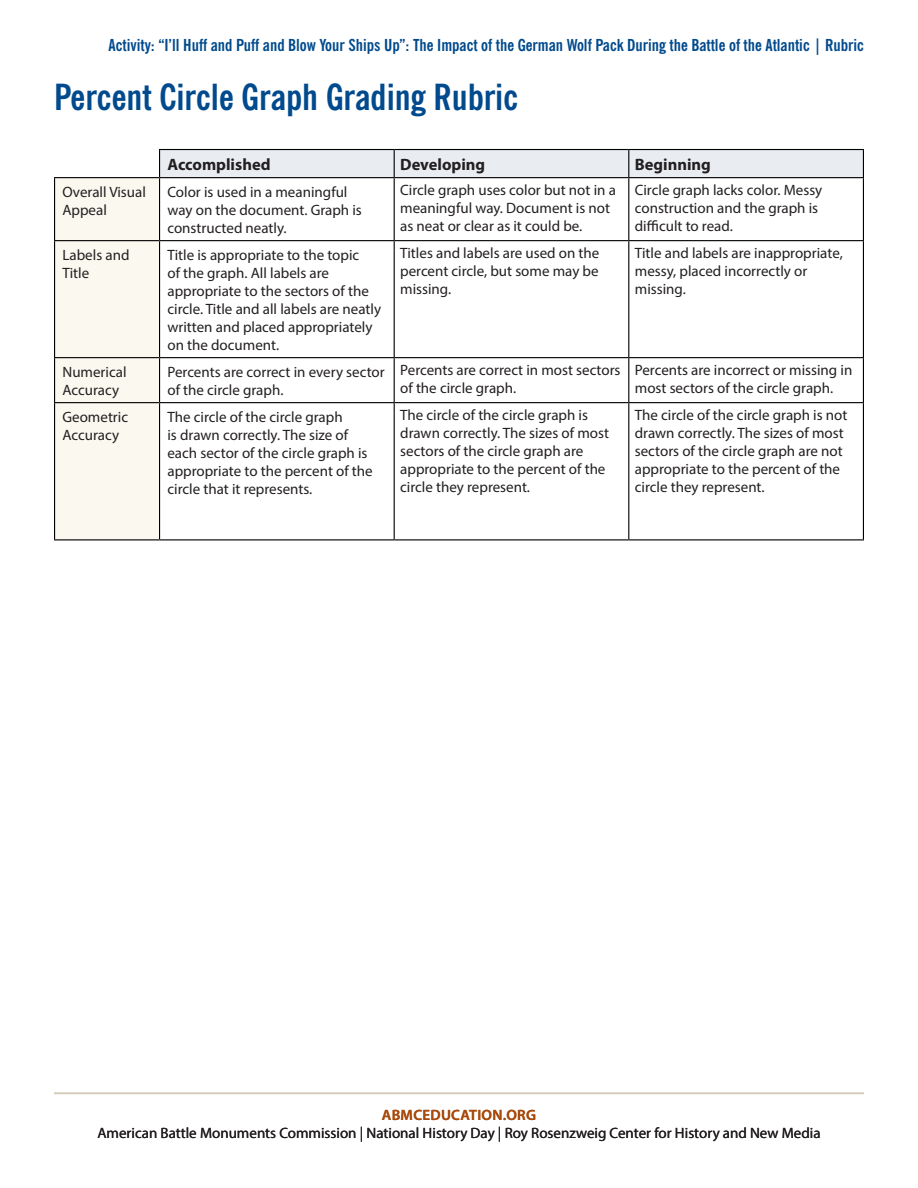
<style>
.page{position:relative;width:918px;height:1188px;background:#fff}
.page>*{position:absolute;margin:0;border:0;box-sizing:border-box;transform-origin:0 0}
.t1{font:700 condensed 36px "News Gothic BT";color:#004a8d}
.t2{font:700 condensed 16.5px "News Gothic BT";color:#004a8d}
.t3{font:700 16.5px "Myriad Pro";color:#231f20}
.t4{font:15px/18px "Myriad Pro";color:#231f20}
.t5{font:600 15px "Myriad Pro";letter-spacing:.02em;color:#a84b0d}
</style>
<div class="page">
<hr style="left:54px;top:1093px;width:810px;height:1px;background:#d2cbb8">
<hr style="left:159px;top:149px;width:235px;height:1px;background:#000">
<hr style="left:394px;top:149px;width:235px;height:1px;background:#000">
<hr style="left:629px;top:149px;width:235px;height:1px;background:#000">
<hr style="left:54px;top:177px;width:106px;height:1px;background:#000">
<hr style="left:54px;top:240px;width:106px;height:1px;background:#000">
<hr style="left:54px;top:357px;width:106px;height:1px;background:#000">
<hr style="left:54px;top:402px;width:106px;height:1px;background:#000">
<hr style="left:54px;top:539px;width:106px;height:1px;background:#000">
<hr style="left:54px;top:178px;width:1px;height:62px;background:#000">
<hr style="left:54px;top:241px;width:1px;height:116px;background:#000">
<hr style="left:54px;top:358px;width:1px;height:44px;background:#000">
<hr style="left:54px;top:403px;width:1px;height:136px;background:#000">
<svg style="left:55px;top:150px;width:809px;height:390px"></svg>
<hr style="left:159px;top:178px;width:1px;height:62px;background:#000">
<hr style="left:394px;top:178px;width:1px;height:62px;background:#000">
<hr style="left:628px;top:178px;width:1px;height:62px;background:#000">
<hr style="left:863px;top:178px;width:1px;height:62px;background:#000">
<hr style="left:159px;top:241px;width:1px;height:116px;background:#000">
<hr style="left:394px;top:241px;width:1px;height:116px;background:#000">
<hr style="left:628px;top:241px;width:1px;height:116px;background:#000">
<hr style="left:863px;top:241px;width:1px;height:116px;background:#000">
<hr style="left:159px;top:358px;width:1px;height:44px;background:#000">
<hr style="left:394px;top:358px;width:1px;height:44px;background:#000">
<hr style="left:628px;top:358px;width:1px;height:44px;background:#000">
<hr style="left:863px;top:358px;width:1px;height:44px;background:#000">
<hr style="left:159px;top:403px;width:1px;height:136px;background:#000">
<hr style="left:394px;top:403px;width:1px;height:136px;background:#000">
<hr style="left:628px;top:403px;width:1px;height:136px;background:#000">
<hr style="left:863px;top:403px;width:1px;height:136px;background:#000">
<p class="t2" style="left:109px;top:35px;width:757px">Activity: “I’ll Huff and Puff and Blow Your Ships Up”: The Impact of the German Wolf Pack During the Battle of the Atlantic | Rubric</p>
<h1 class="t1" style="left:54px;top:75px;width:466px">Percent Circle Graph Grading Rubric</h1>
<p class="t3" style="left:167px;top:153px;width:105px">Accomplished</p>
<p class="t3" style="left:400px;top:153px;width:87px">Developing</p>
<p class="t3" style="left:635px;top:153px;width:78px">Beginning</p>
<p class="t4" style="left:62px;top:183px;width:85px">Overall Visual<br>Appeal</p>
<p class="t4" style="left:167px;top:183px;width:196px">Color is used in a meaningful way on the document. Graph is constructed neatly.</p>
<p class="t4" style="left:400px;top:181px;width:217px">Circle graph uses color but not in a meaningful way. Document is not as neat or clear as it could be.</p>
<p class="t4" style="left:635px;top:181px;width:189px">Circle graph lacks color. Messy construction and the graph is difficult to read.</p>
<p class="t4" style="left:62px;top:246px;width:69px">Labels and<br>Title</p>
<p class="t4" style="left:167px;top:246px;width:215px">Title is appropriate to the topic<br>of the graph. All labels are appropriate to the sectors of the circle. Title and all labels are neatly written and placed appropriately on the document.</p>
<p class="t4" style="left:400px;top:244px;width:201px;text-align:justify">Titles and labels are used on the percent circle, but some may be missing.</p>
<p class="t4" style="left:635px;top:244px;width:209px">Title and labels are inappropriate, messy, placed incorrectly or missing.</p>
<p class="t4" style="left:62px;top:363px;width:66px">Numerical<br>Accuracy</p>
<p class="t4" style="left:167px;top:363px;width:219px">Percents are correct in every sector of the circle graph.</p>
<p class="t4" style="left:400px;top:361px;width:222px">Percents are correct in most sectors of the circle graph.</p>
<p class="t4" style="left:635px;top:361px;width:219px">Percents are incorrect or missing in most sectors of the circle graph.</p>
<p class="t4" style="left:62px;top:408px;width:67px">Geometric<br>Accuracy</p>
<p class="t4" style="left:167px;top:408px;width:207px">The circle of the circle graph<br>is drawn correctly. The size of each sector of the circle graph is appropriate to the percent of the circle that it represents.</p>
<p class="t4" style="left:400px;top:406px;width:210px">The circle of the circle graph is drawn correctly. The sizes of most sectors of the circle graph are appropriate to the percent of the circle they represent.</p>
<p class="t4" style="left:635px;top:406px;width:214px">The circle of the circle graph is not drawn correctly. The sizes of most sectors of the circle graph are not appropriate to the percent of the circle they represent.</p>
<p class="t5" style="left:382px;top:1105px;width:156px">ABMCEDUCATION.ORG</p>
<p class="t4" style="left:97px;top:1123px;width:725px">American Battle Monuments Commission | National History Day | Roy Rosenzweig Center for History and New Media</p>
</div>
